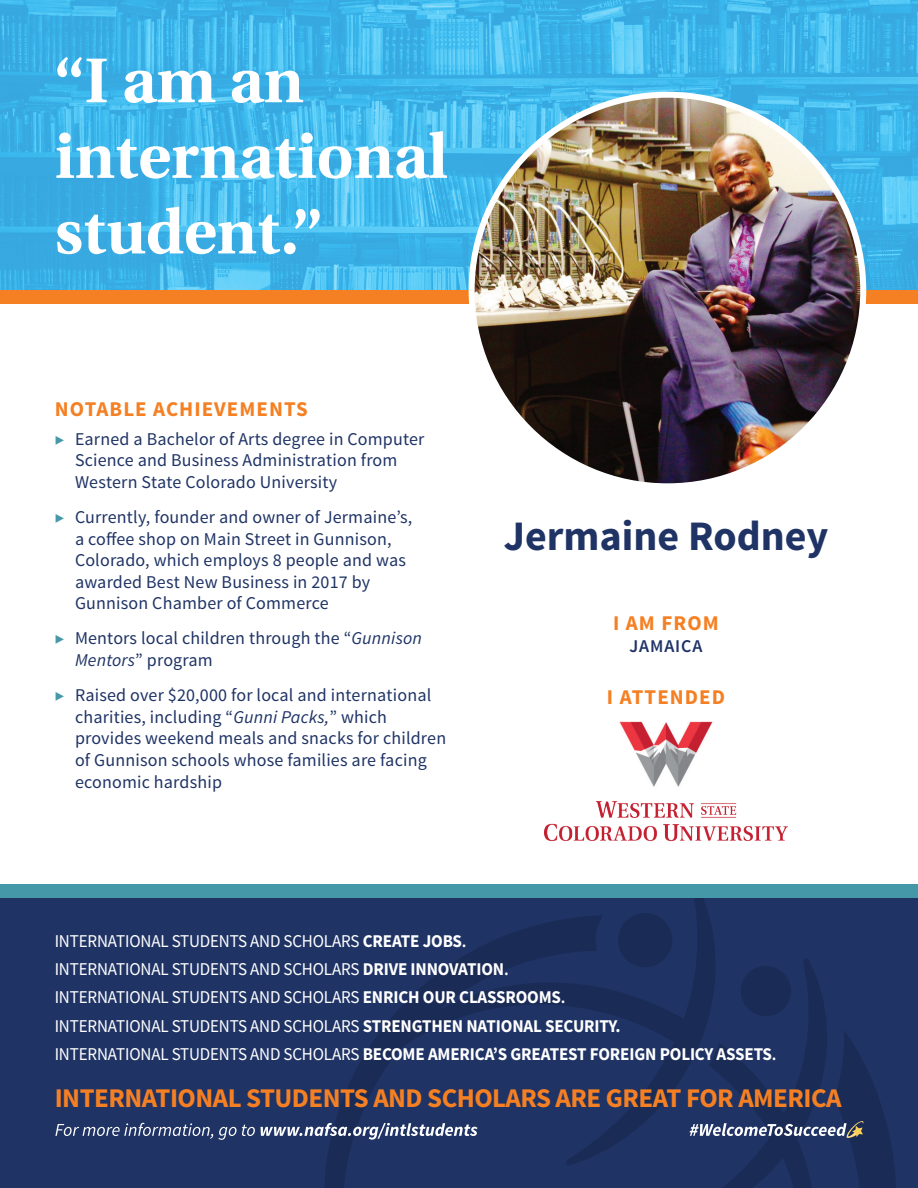
<style>
.page{position:relative;width:918px;height:1188px;background:#fff}
.page>*{position:absolute;margin:0;border:0;box-sizing:border-box;transform-origin:0 0}
.t1{font:700 63px/75.6px "Utopia";color:#fff}
.t2{font:700 42px "Source Sans Pro";color:#1f3365}
.t3{font:700 27px "Source Sans Pro";letter-spacing:-.02em;color:#f58023}
.t4{font:700 21px "Source Sans Pro";letter-spacing:.05em;color:#f58023}
.t5{font:18px/21.6px "Source Sans Pro";letter-spacing:.01em;color:#1f3365}
.t6{font:18px/28.3px "Source Sans Pro";letter-spacing:-.01em;color:#fff;scale:.95 1}
.t7{font:600 18px "Source Sans Pro";letter-spacing:.05em;color:#1f3365}
.s1{font-size:16.5px;color:#4598a8}
.s2{font-style:italic}
.s3{font-weight:700}
.s4{font-weight:600}
</style>
<div class="page">
<div style="left:0;top:898px;width:918px;height:290px;background:#1f3365"></div>
<svg style="left:0;top:0;width:918px;height:290px;background:#42b6ea"></svg>
<div style="left:0;top:290px;width:918px;height:13px;background:#f58023"></div>
<svg style="left:324px;top:884px;width:392px;height:29px"></svg>
<svg style="left:55px;top:913px;width:841px;height:275px"></svg>
<div style="left:0;top:885px;width:918px;height:13px;background:#4598a8"></div>
<img style="left:472px;top:95px;width:391px;height:391px;border-radius:196px">
<img style="left:545px;top:721px;width:242px;height:121px">
<h1 class="t1" style="left:55px;top:43px;width:394px">“I am an international student.”</h1>
<p class="t4" style="left:55px;top:396px;width:255px">NOTABLE ACHIEVEMENTS</p>
<p class="t5" style="left:75px;top:428px;width:351px;text-indent:-20px"><span class="s1">▶</span> Earned a Bachelor of Arts degree in Computer<br>Science and Business Administration from<br>Western State Colorado University</p>
<p class="t5" style="left:75px;top:506px;width:339px;text-indent:-20px"><span class="s1">▶</span> Currently, founder and owner of Jermaine’s, a coffee shop on Main Street in Gunnison, Colorado, which employs 8 people and was awarded Best New Business in 2017 by Gunnison Chamber of Commerce</p>
<p class="t5" style="left:75px;top:628px;width:349px;text-indent:-20px"><span class="s1">▶</span> Mentors local children through the “<span class="s2">Gunnison<br>Mentors</span>” program</p>
<p class="t5" style="left:75px;top:685px;width:373px;text-indent:-20px"><span class="s1">▶</span> Raised over $20,000 for local and international charities, including “<span class="s2">Gunni Packs,</span>” which provides weekend meals and snacks for children of Gunnison schools whose families are facing economic hardship</p>
<h2 class="t2" style="left:504px;top:509px;width:326px">Jermaine Rodney</h2>
<p class="t4" style="left:613px;top:610px;width:107px">I AM FROM</p>
<p class="t7" style="left:630px;top:635px;width:74px">JAMAICA</p>
<p class="t4" style="left:607px;top:683px;width:120px">I ATTENDED</p>
<p class="t6" style="left:55px;top:927px;width:761px">INTERNATIONAL STUDENTS AND SCHOLARS <span class="s3">CREATE JOBS</span><span class="s4">.<br></span>INTERNATIONAL STUDENTS AND SCHOLARS <span class="s3">DRIVE INNOVATION</span><span class="s4">.<br></span>INTERNATIONAL STUDENTS AND SCHOLARS <span class="s3">ENRICH OUR CLASSROOMS</span><span class="s4">.<br></span>INTERNATIONAL STUDENTS AND SCHOLARS <span class="s3">STRENGTHEN NATIONAL SECURITY.<br></span>INTERNATIONAL STUDENTS AND SCHOLARS <span class="s3">BECOME AMERICA’S GREATEST FOREIGN POLICY ASSETS</span><span class="s4">.</span></p>
<h3 class="t3" style="left:55px;top:1081px;width:788px">INTERNATIONAL STUDENTS AND SCHOLARS ARE GREAT FOR AMERICA</h3>
</div>
